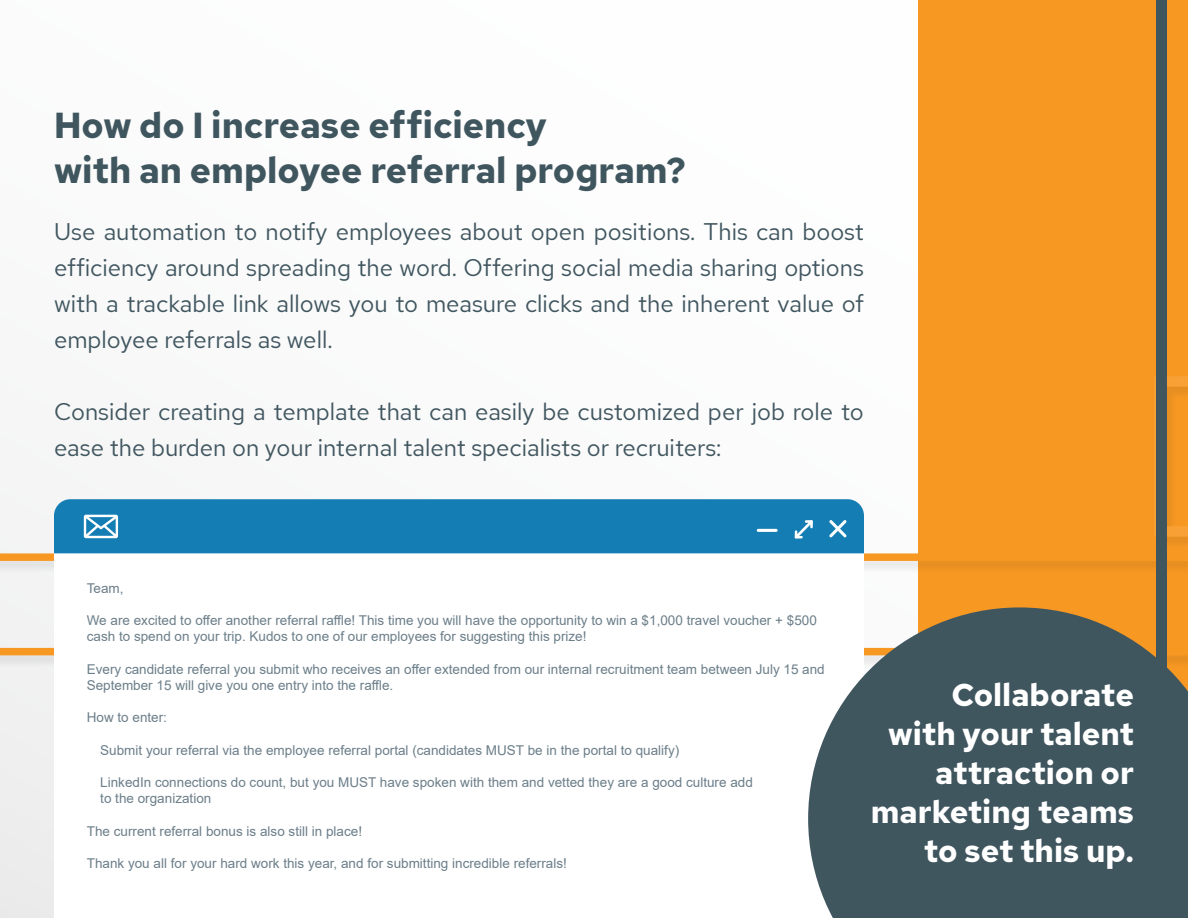
<style>
.page{position:relative;width:1188px;height:918px;background:#fff}
.page>*{position:absolute;margin:0;border:0;box-sizing:border-box;transform-origin:0 0}
.t1{font:700 36px/45px "Red Hat Text";color:#40565f}
.t2{font:700 31.5px/39px "Red Hat Text";color:#fff;text-align:right}
.t3{font:24px/36px "Red Hat Text";color:#40565f;text-align:justify}
.t4{font:13.5px/16.2px "Arial";color:#6b7e89}
</style>
<div class="page">
<div style="left:918px;top:0;width:270px;height:918px;background:#f79823"></div>
<svg style="left:0;top:553px;width:1167px;height:157px"></svg>
<svg style="left:54px;top:553px;width:810px;height:157px"></svg>
<div style="left:54px;top:499px;width:810px;height:54px;background:#147db3"></div>
<svg style="left:795px;top:520px;width:18px;height:19px"></svg>
<svg style="left:829px;top:520px;width:18px;height:17px"></svg>
<hr style="left:757px;top:529px;width:21px;height:3px;background:#fff;border-radius:2px">
<svg style="left:84px;top:515px;width:34px;height:23px"></svg>
<svg style="left:808px;top:607px;width:380px;height:311px;background:#576669"></svg>
<svg style="left:1149px;top:318px;width:39px;height:277px"></svg>
<div style="left:1156px;top:0;width:10px;height:918px;background:#40565f"></div>
<h1 class="t1" style="left:54px;top:103px;width:633px">How do I increase efficiency<br>with an employee referral program?</h1>
<p class="t3" style="left:54px;top:213px;width:812px">Use automation to notify employees about open positions. This can boost efficiency around spreading the word. Offering social media sharing options with a trackable link allows you to measure clicks and the inherent value of employee referrals as well.</p>
<h3 class="t3" style="left:54px;top:393px;width:811px">Consider creating a template that can easily be customized per job role to ease the burden on your internal talent specialists or recruiters:</h3>
<p class="t4" style="left:87px;top:580px;width:38px">Team,</p>
<p class="t4" style="left:87px;top:612px;width:732px">We are excited to offer another referral raffle! This time you will have the opportunity to win a $1,000 travel voucher + $500 cash to spend on your trip. Kudos to one of our employees for suggesting this prize!</p>
<p class="t4" style="left:87px;top:661px;width:740px">Every candidate referral you submit who receives an offer extended from our internal recruitment team between July 15 and<br>September 15 will give you one entry into the raffle.</p>
<p class="t4" style="left:87px;top:709px;width:82px">How to enter:</p>
<p class="t4" style="left:100px;top:742px;width:581px">Submit your referral via the employee referral portal (candidates MUST be in the portal to qualify)</p>
<p class="t4" style="left:100px;top:774px;width:654px">LinkedIn connections do count, but you MUST have spoken with them and vetted they are a good culture add to the organization</p>
<p class="t4" style="left:87px;top:823px;width:277px">The current referral bonus is also still in place!</p>
<p class="t4" style="left:87px;top:855px;width:482px">Thank you all for your hard work this year, and for submitting incredible referrals!</p>
<h2 class="t2" style="left:871px;top:676px;width:265px">Collaborate<br>with your talent attraction or marketing teams to set this up.</h2>
</div>
